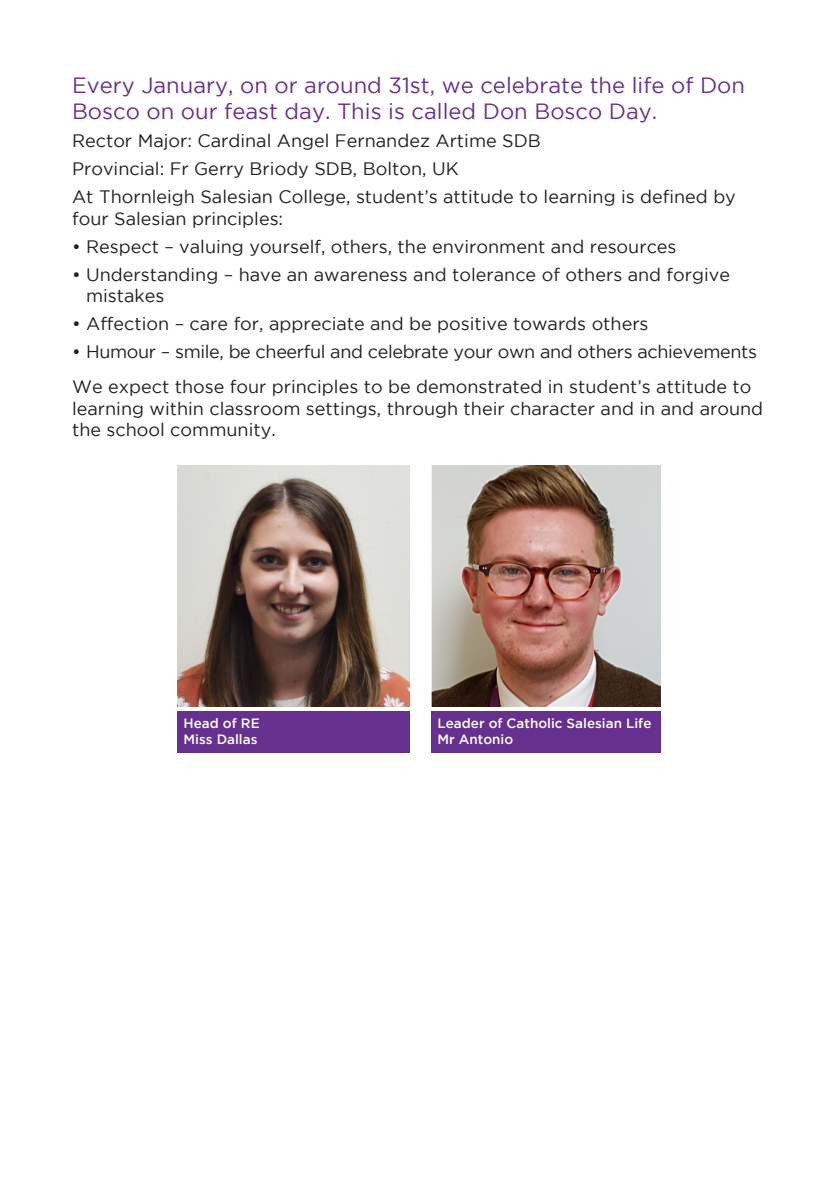
<style>
.page{position:relative;width:840px;height:1191px;background:#fff}
.page>*{position:absolute;margin:0;border:0;box-sizing:border-box;transform-origin:0 0}
.t1{font:22px/26.4px "Gotham";color:#66308e}
.t2{font:18px/21.6px "Gotham";color:#231f20}
.t3{font:18px "Gotham";letter-spacing:-.02em;color:#231f20}
.t4{font:500 13.4px "Gotham";color:#fff}
</style>
<div class="page">
<div style="left:177px;top:710px;width:233px;height:42px;background:#66308e"></div>
<img style="left:177px;top:465px;width:482px;height:241px">
<div style="left:431px;top:710px;width:229px;height:42px;background:#66308e"></div>
<p class="t1" style="left:72px;top:71px;width:674px">Every January, on or around 31st, we celebrate the life of Don<br>Bosco on our feast day. This is called Don Bosco Day.</p>
<p class="t2" style="left:72px;top:130px;width:470px">Rector Major: Cardinal Angel Fernandez Artime SDB</p>
<p class="t2" style="left:72px;top:158px;width:388px">Provincial: Fr Gerry Briody SDB, Bolton, UK</p>
<p class="t2" style="left:72px;top:186px;width:665px">At Thornleigh Salesian College, student’s attitude to learning is defined by four Salesian principles:</p>
<p class="t2" style="left:72px;top:235px;width:605px">• Respect – valuing yourself, others, the environment and resources</p>
<p class="t2" style="left:86px;top:263px;width:645px;text-indent:-14px">• Understanding – have an awareness and tolerance of others and forgive mistakes</p>
<p class="t2" style="left:72px;top:313px;width:577px">• Affection – care for, appreciate and be positive towards others</p>
<p class="t3" style="left:72px;top:342px;width:686px">• Humour – smile, be cheerful and celebrate your own and others achievements</p>
<p class="t2" style="left:72px;top:375px;width:692px">We expect those four principles to be demonstrated in student’s attitude to learning within classroom settings, through their character and in and around the school community.</p>
<p class="t4" style="left:183px;top:715px;width:78px">Head of RE</p>
<p class="t4" style="left:183px;top:731px;width:75px">Miss Dallas</p>
<p class="t4" style="left:437px;top:715px;width:215px">Leader of Catholic Salesian Life</p>
<p class="t4" style="left:437px;top:731px;width:77px">Mr Antonio</p>
</div>
